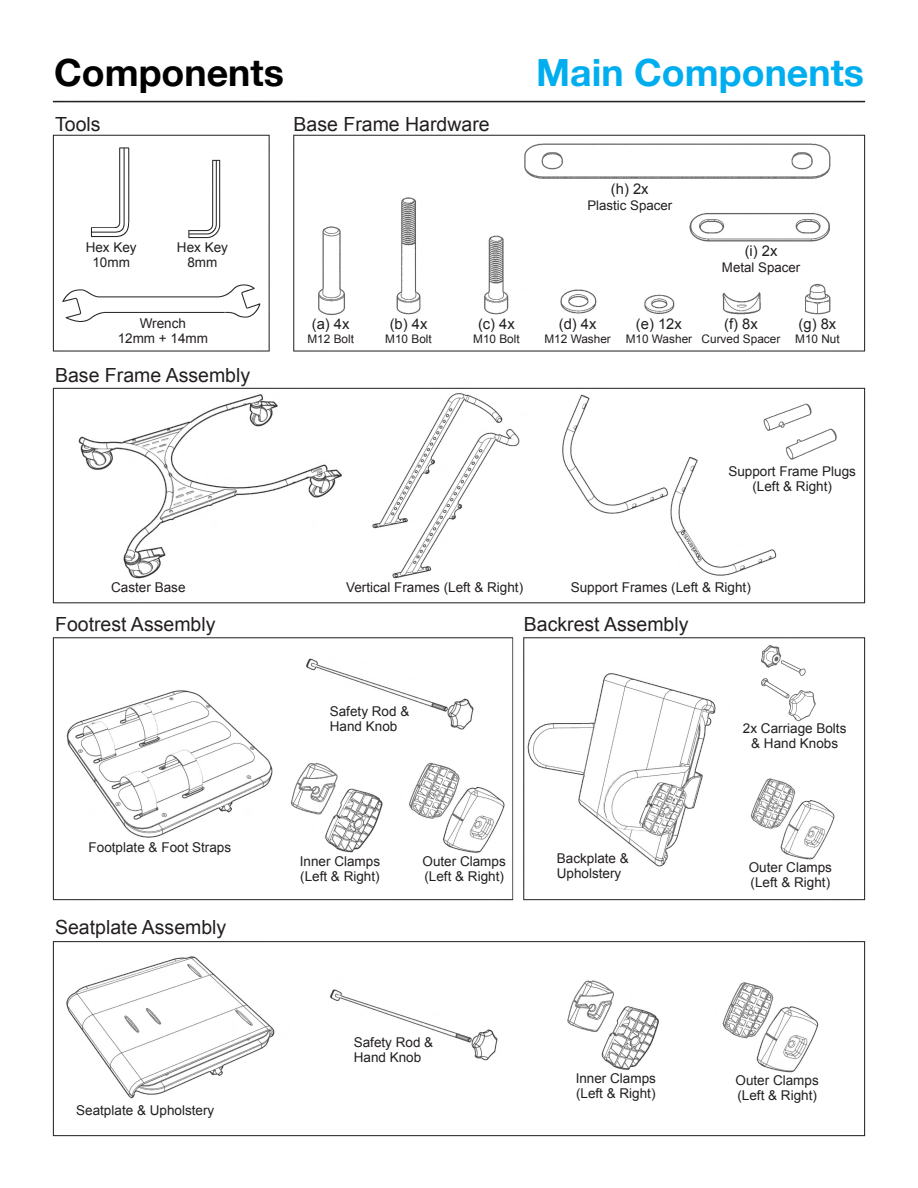
<style>
.page{position:relative;width:918px;height:1188px;background:#fff}
.page>*{position:absolute;margin:0;border:0;box-sizing:border-box;transform-origin:0 0}
.t1{font:700 37.5px "Helvetica Neue";color:#00aeef}
.t2{font:700 37.5px "Helvetica Neue";color:#000}
.t3{font:19.5px "Arial";color:#231f20}
.t4{font:14.7px "Arial";color:#231f20}
.t5{font:13.5px/15px "Arial";color:#231f20}
.t6{font:13.35px "Arial";color:#231f20}
.t7{font:11.85px "Arial";color:#231f20}
</style>
<div class="page">
<img style="left:52px;top:100px;width:814px;height:1037px">
<h1 class="t2" style="left:54px;top:44px;width:231px">Components</h1>
<h1 class="t1" style="left:536px;top:44px;width:329px">Main Components</h1>
<h2 class="t3" style="left:55px;top:111px;width:47px">Tools</h2>
<h2 class="t3" style="left:294px;top:111px;width:198px">Base Frame Hardware</h2>
<p class="t4" style="left:611px;top:179px;width:39px">(h) 2x</p>
<p class="t6" style="left:587px;top:197px;width:86px">Plastic Spacer</p>
<p class="t5" style="left:86px;top:240px;width:53px;text-align:center">Hex Key<br>10mm</p>
<p class="t5" style="left:177px;top:240px;width:53px;text-align:center">Hex Key<br>8mm</p>
<p class="t4" style="left:745px;top:241px;width:34px">(i) 2x</p>
<p class="t6" style="left:722px;top:259px;width:80px">Metal Spacer</p>
<p class="t5" style="left:118px;top:316px;width:92px;text-align:center">Wrench<br>12mm + 14mm</p>
<p class="t4" style="left:312px;top:314px;width:39px">(a) 4x</p>
<p class="t7" style="left:307px;top:332px;width:48px">M12 Bolt</p>
<p class="t4" style="left:390px;top:314px;width:39px">(b) 4x</p>
<p class="t7" style="left:385px;top:332px;width:48px">M10 Bolt</p>
<p class="t4" style="left:478px;top:314px;width:38px">(c) 4x</p>
<p class="t7" style="left:473px;top:332px;width:48px">M10 Bolt</p>
<p class="t4" style="left:559px;top:314px;width:39px">(d) 4x</p>
<p class="t7" style="left:544px;top:332px;width:68px">M12 Washer</p>
<p class="t4" style="left:636px;top:314px;width:47px">(e) 12x</p>
<p class="t7" style="left:626px;top:332px;width:68px">M10 Washer</p>
<p class="t4" style="left:724px;top:314px;width:35px">(f) 8x</p>
<p class="t7" style="left:702px;top:332px;width:80px">Curved Spacer</p>
<p class="t4" style="left:799px;top:314px;width:39px">(g) 8x</p>
<p class="t7" style="left:795px;top:332px;width:46px">M10 Nut</p>
<h2 class="t3" style="left:55px;top:363px;width:197px">Base Frame Assembly</h2>
<p class="t5" style="left:728px;top:464px;width:129px;text-align:center">Support Frame Plugs (Left &amp; Right)</p>
<p class="t5" style="left:111px;top:580px;width:76px">Caster Base</p>
<p class="t5" style="left:346px;top:580px;width:179px">Vertical Frames (Left &amp; Right)</p>
<p class="t5" style="left:571px;top:580px;width:182px">Support Frames (Left &amp; Right)</p>
<h2 class="t3" style="left:55px;top:612px;width:162px">Footrest Assembly</h2>
<h2 class="t3" style="left:524px;top:612px;width:166px">Backrest Assembly</h2>
<p class="t5" style="left:330px;top:704px;width:81px">Safety Rod &amp;<br>Hand Knob</p>
<p class="t5" style="left:743px;top:721px;width:105px;text-align:center">2x Carriage Bolts &amp; Hand Knobs</p>
<p class="t5" style="left:89px;top:840px;width:144px">Footplate &amp; Foot Straps</p>
<h2 class="t3" style="left:55px;top:915px;width:173px">Seatplate Assembly</h2>
<p class="t5" style="left:76px;top:1103px;width:140px">Seatplate &amp; Upholstery</p>
<p class="t5" style="left:557px;top:851px;width:74px">Backplate &amp;<br>Upholstery</p>
<p class="t5" style="left:300px;top:854px;width:82px">Inner Clamps (Left &amp; Right)</p>
<p class="t5" style="left:423px;top:854px;width:85px">Outer Clamps (Left &amp; Right)</p>
<p class="t5" style="left:749px;top:860px;width:85px">Outer Clamps (Left &amp; Right)</p>
<p class="t5" style="left:354px;top:1035px;width:81px">Safety Rod &amp;<br>Hand Knob</p>
<p class="t5" style="left:576px;top:1071px;width:82px">Inner Clamps (Left &amp; Right)</p>
<p class="t5" style="left:736px;top:1073px;width:85px">Outer Clamps (Left &amp; Right)</p>
</div>
